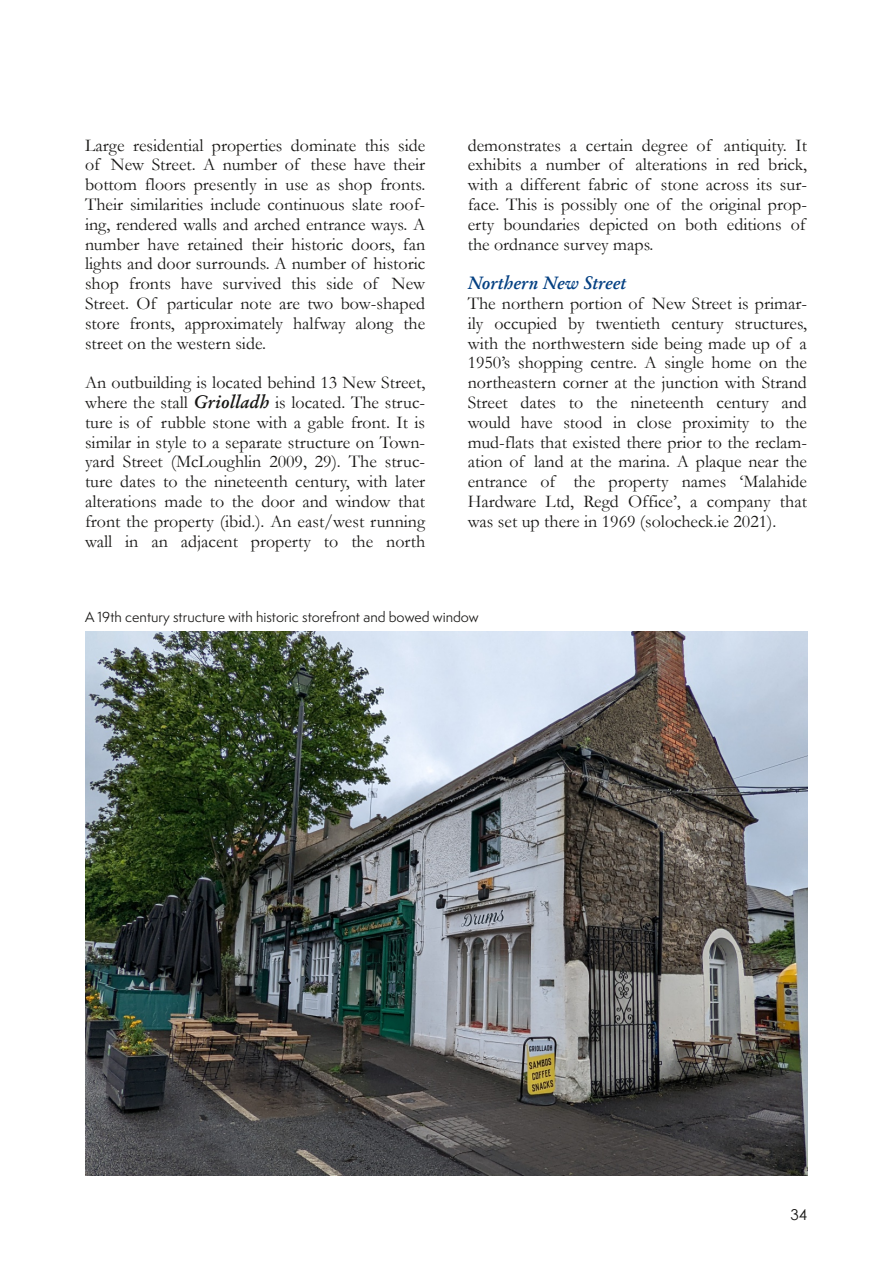
<style>
.page{position:relative;width:893px;height:1263px;background:#fff}
.page>*{position:absolute;margin:0;border:0;box-sizing:border-box;transform-origin:0 0}
.t1{font:18px/19.8px "Garamond";color:#181715;text-align:justify}
.t2{font:18px "Garamond No 8 Med Ita";letter-spacing:.005em;color:#044082}
.t3{font:15px "Century Gothic";color:#181715}
.t4{font:13.5px "Semplicita Pro";color:#181715}
.s1{font-family:"Garamond No 8 Med Ita"}
</style>
<div class="page">
<img style="left:85px;top:631px;width:723px;height:544px">
<p class="t1" style="left:85px;top:135px;width:342px">Large residential properties dominate this side of New Street. A number of these have their bottom floors presently in use as shop fronts.<br>Their similarities include continuous slate roof&shy;ing, rendered walls and arched entrance ways. A number have retained their historic doors, fan lights and door surrounds. A number of historic shop fronts have survived this side of New Street. Of particular note are two bow-shaped store fronts, approximately halfway along the street on the western side.</p>
<p class="t1" style="left:85px;top:373px;width:342px">An outbuilding is located behind 13 New Street, where the stall <span class="s1">Griolladh</span> is located. The struc&shy;ture is of rubble stone with a gable front. It is similar in style to a separate structure on Town&shy;yard Street (McLoughlin 2009, 29). The struc&shy;ture dates to the nineteenth century, with later alterations made to the door and window that front the property (ibid.). An east/west running wall in an adjacent property to the north</p>
<p class="t1" style="left:468px;top:135px;width:341px">demonstrates a certain degree of antiquity. It exhibits a number of alterations in red brick, with a different fabric of stone across its sur&shy;face. This is possibly one of the original prop&shy;erty boundaries depicted on both editions of the ordnance survey maps.</p>
<p class="t2" style="left:468px;top:272px;width:160px">Northern New Street</p>
<p class="t1" style="left:468px;top:294px;width:341px">The northern portion of New Street is primar&shy;ily occupied by twentieth century structures, with the northwestern side being made up of a 1950’s shopping centre. A single home on the northeastern corner at the junction with Strand Street dates to the nineteenth century and would have stood in close proximity to the mud-flats that existed there prior to the reclam&shy;ation of land at the marina. A plaque near the entrance of the property names ‘Malahide Hardware Ltd, Regd Office’, a company that was set up there in 1969 (solocheck.ie 2021).</p>
<p class="t4" style="left:85px;top:607px;width:395px">A 19th century structure with historic storefront and bowed window</p>
<p class="t3" style="left:790px;top:1205px;width:18px">34</p>
</div>
